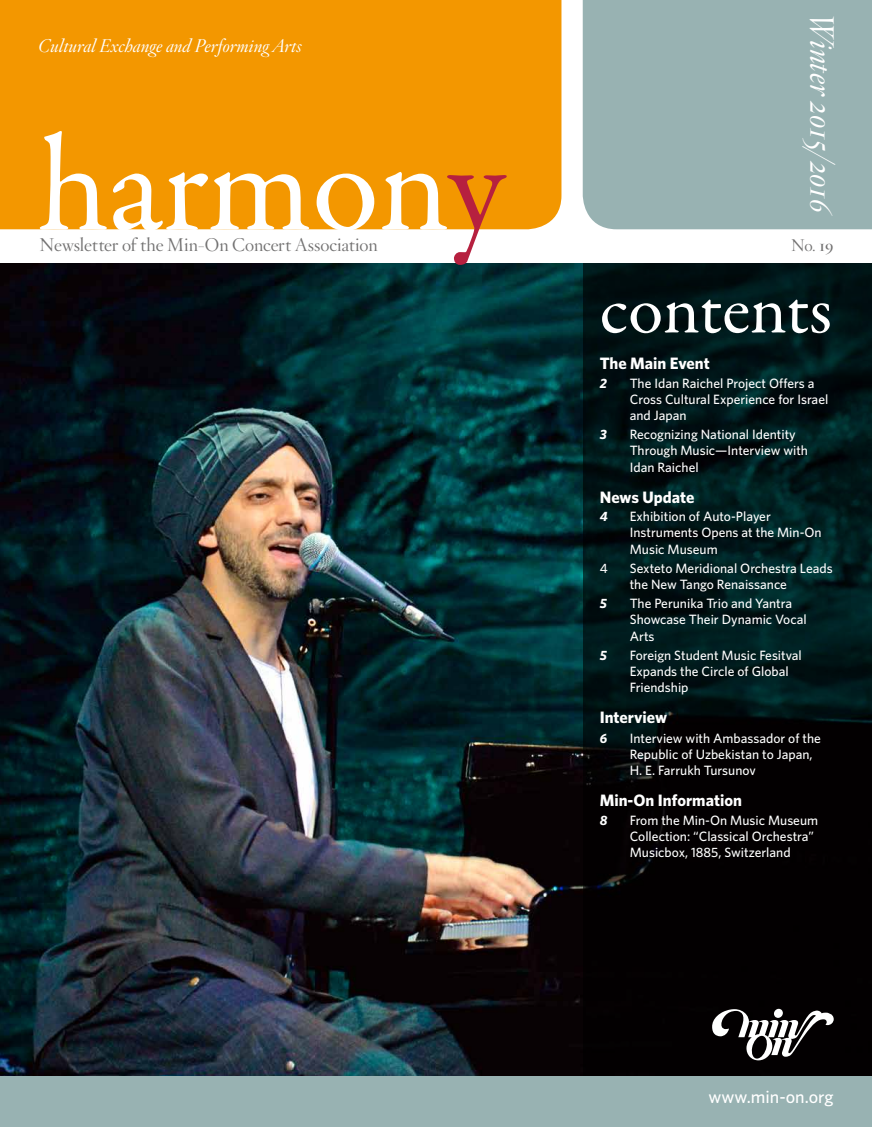
<style>
.page{position:relative;width:872px;height:1127px;background:#fff}
.page>*{position:absolute;margin:0;border:0;box-sizing:border-box;transform-origin:0 0}
.t1{font:138px "Garamond Premr Pro";letter-spacing:-.01em;color:#fff}
.t2{font:72px "Garamond Premr Pro";letter-spacing:-.005em;color:#fff}
.t3{font:italic 33px "Hoefler Titling HTF Lt";color:#fff;scale:.95 1}
.t4{font:18px "Hoefler Titling HTF Lt Roman";color:#727171}
.t5{font:italic 18px "Hoefler Titling HTF Lt";color:#fff}
.t6{font:500 18px "Whitney HTF";color:#fff}
.t7{font:700 16.5px "Whitney HTF";color:#fff}
.t8{font:16.5px "Hoefler Titling HTF Lt Roman";color:#727171}
.t9{font:500 13.5px/16.2px "Whitney HTF";color:#fff}
.t10{font:italic 700 13.5px "Whitney HTF";color:#fff}
.s1{color:#b6203f}
.s2{font-family:"Hoefler Titling HTF Sm Roman"}
</style>
<div class="page">
<img style="left:0;top:263px;width:583px;height:814px">
<div style="left:0;top:0;width:561px;height:229px;background:#f39700"></div>
<div style="left:583px;top:0;width:289px;height:229px;background:#98b2b2"></div>
<svg style="left:583px;top:263px;width:289px;height:814px;background:#010e0f"></svg>
<div style="left:0;top:1077px;width:872px;height:50px;background:#98b2b2"></div>
<svg style="left:712px;top:1009px;width:121px;height:51px"></svg>
<h3 class="t3" style="left:843px;top:13px;width:215px;rotate:90deg">Winter 2015/2016</h3>
<h3 class="t5" style="left:38px;top:34px;width:265px">Cultural Exchange and Performing Arts</h3>
<h1 class="t1" style="left:38px;top:103px;width:468px">harmon<span class="s1">y</span></h1>
<h3 class="t4" style="left:40px;top:233px;width:339px">Newsletter of the Min-On Concert Association</h3>
<p class="t8" style="left:791px;top:235px;width:44px">No. <span class="s2">19</span></p>
<h2 class="t2" style="left:600px;top:266px;width:234px">contents</h2>
<p class="t7" style="left:600px;top:353px;width:111px">The Main Event</p>
<p class="t10" style="left:600px;top:375px;width:9px">2</p>
<p class="t9" style="left:630px;top:374px;width:200px">The Idan Raichel Project Offers a<br>Cross Cultural Experience for Israel and Japan</p>
<p class="t10" style="left:600px;top:426px;width:9px">3</p>
<p class="t9" style="left:630px;top:426px;width:180px">Recognizing National Identity<br>Through Music—Interview with<br>Idan Raichel</p>
<p class="t7" style="left:600px;top:487px;width:96px">News Update</p>
<p class="t10" style="left:600px;top:508px;width:9px">4</p>
<p class="t9" style="left:630px;top:508px;width:193px">Exhibition of Auto-Player<br>Instruments Opens at the Min-On<br>Music Museum</p>
<p class="t9" style="left:600px;top:559px;width:9px">4</p>
<p class="t9" style="left:630px;top:559px;width:204px">Sexteto Meridional Orchestra Leads the New Tango Renaissance</p>
<p class="t10" style="left:600px;top:595px;width:9px">5</p>
<p class="t9" style="left:630px;top:595px;width:178px">The Perunika Trio and Yantra<br>Showcase Their Dynamic Vocal<br>Arts</p>
<p class="t10" style="left:600px;top:647px;width:9px">5</p>
<p class="t9" style="left:630px;top:646px;width:174px">Foreign Student Music Fesitval<br>Expands the Circle of Global<br>Friendship</p>
<p class="t7" style="left:600px;top:708px;width:69px">Interview</p>
<p class="t10" style="left:600px;top:730px;width:9px">6</p>
<p class="t9" style="left:630px;top:729px;width:193px">Interview with Ambassador of the<br>Republic of Uzbekistan to Japan,<br>H. E. Farrukh Tursunov</p>
<p class="t7" style="left:600px;top:790px;width:144px">Min-On Information</p>
<p class="t10" style="left:600px;top:812px;width:9px">8</p>
<p class="t9" style="left:630px;top:811px;width:190px">From the Min-On Music Museum<br>Collection: “Classical Orchestra”<br>Musicbox, 1885, Switzerland</p>
<h3 class="t6" style="left:708px;top:1086px;width:127px">www.min-on.org</h3>
</div>
